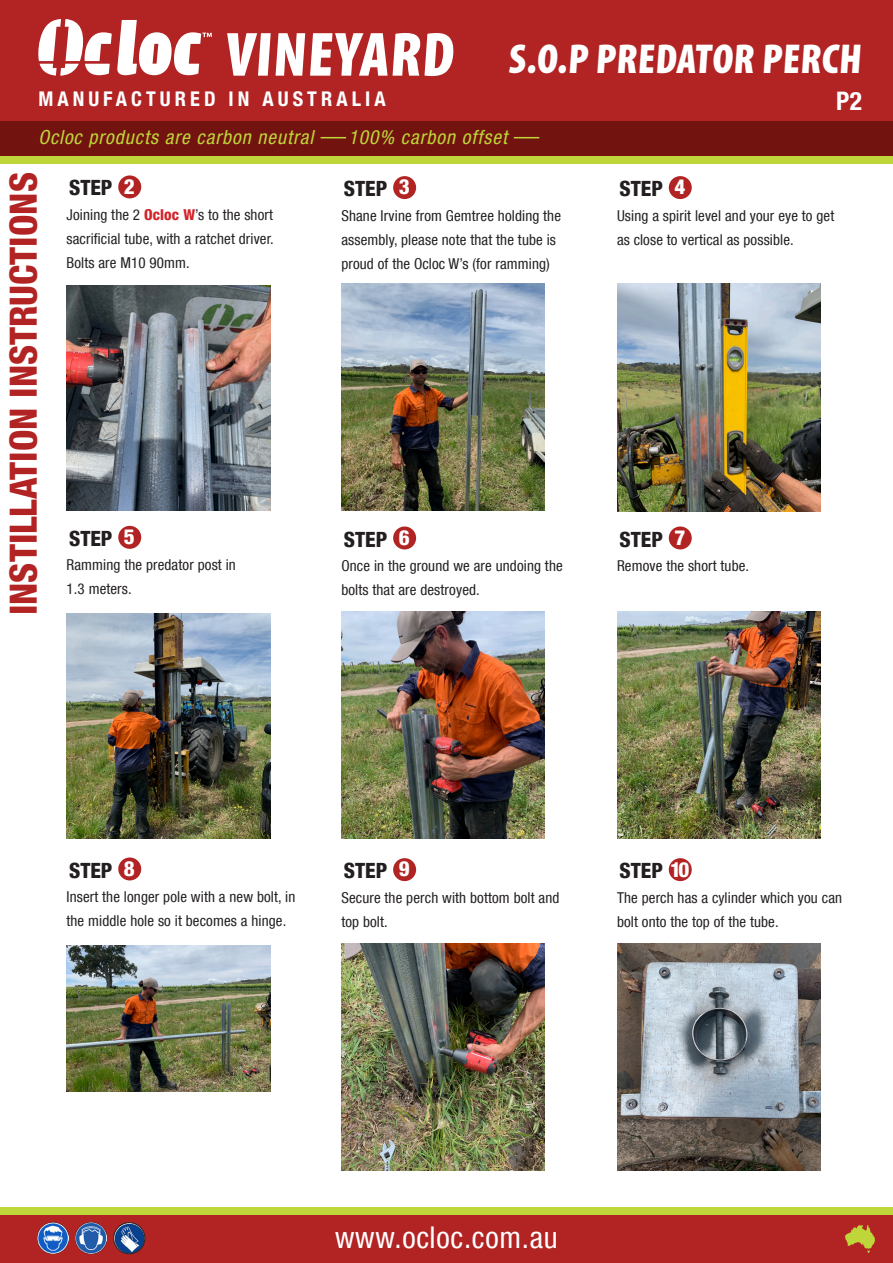
<style>
.page{position:relative;width:893px;height:1263px;background:#fff}
.page>*{position:absolute;margin:0;border:0;box-sizing:border-box;transform-origin:0 0}
.t1{font:900 condensed 63px "Myriad Pro";color:#fff}
.t2{font:900 condensed 42px "Myriad Pro";color:#fff}
.t3{font:800 condensed 37.5px "Helvetica Neue LT Com";color:#b22323}
.t4{font:condensed 30px "Helvetica Neue LT Com";letter-spacing:.025em;color:#fff}
.t5{font:700 condensed 25.5px "Helvetica Neue LT Com";color:#fff}
.t6{font:800 condensed 21px "Helvetica Neue LT Com";color:#231f20}
.t7{font:800 condensed 21px "Helvetica Neue LT Com";color:#fff}
.t8{font:700 condensed 20.25px "Helvetica Neue LT Com";letter-spacing:.2em;color:#fff}
.t9{font:italic condensed 19.5px "Helvetica Neue LT Com";letter-spacing:.05em;color:#bed639}
.t10{font:condensed 15px/24px "Helvetica Neue LT Com";letter-spacing:.01em;color:#231f20}
.s1{font-weight:800;color:#d1232a}
.s2{color:#fff}
</style>
<div class="page">
<img style="left:342px;top:284px;width:202px;height:226px">
<div style="left:0;top:1207px;width:893px;height:56px;background:#bed639"></div>
<div style="left:0;top:1215px;width:893px;height:48px;background:#b22323"></div>
<img style="left:75px;top:1222px;width:32px;height:32px">
<img style="left:37px;top:1222px;width:31px;height:32px">
<img style="left:114px;top:1223px;width:31px;height:31px;border-radius:16px">
<div style="left:114px;top:1222px;width:31px;height:32px;border:1px solid #231f20;border-radius:50%"></div>
<svg style="left:845px;top:1225px;width:30px;height:28px"></svg>
<div style="left:0;top:9px;width:893px;height:154px;background:#bed639"></div>
<div style="left:0;top:0;width:893px;height:155px;background:#731310"></div>
<div style="left:0;top:0;width:893px;height:120px;background:#b22323"></div>
<svg style="left:38px;top:19px;width:174px;height:57px"></svg>
<svg style="left:321px;top:137px;width:25px;height:1px"></svg>
<svg style="left:514px;top:137px;width:25px;height:1px"></svg>
<div style="left:118px;top:175px;width:23px;height:23px;background:#b22323;border-radius:50%"></div>
<img style="left:67px;top:285px;width:204px;height:225px">
<div style="left:393px;top:176px;width:23px;height:23px;background:#b22323;border-radius:50%"></div>
<img style="left:617px;top:284px;width:203px;height:228px">
<div style="left:669px;top:176px;width:23px;height:23px;background:#b22323;border-radius:50%"></div>
<img style="left:342px;top:612px;width:202px;height:226px">
<div style="left:118px;top:526px;width:23px;height:23px;background:#b22323;border-radius:50%"></div>
<img style="left:67px;top:613px;width:204px;height:225px">
<div style="left:393px;top:526px;width:23px;height:23px;background:#b22323;border-radius:50%"></div>
<img style="left:617px;top:612px;width:203px;height:226px">
<div style="left:669px;top:526px;width:23px;height:23px;background:#b22323;border-radius:50%"></div>
<img style="left:342px;top:943px;width:202px;height:227px">
<div style="left:118px;top:857px;width:23px;height:23px;background:#b22323;border-radius:50%"></div>
<img style="left:67px;top:945px;width:204px;height:147px">
<div style="left:393px;top:858px;width:23px;height:23px;background:#b22323;border-radius:50%"></div>
<img style="left:617px;top:943px;width:203px;height:227px">
<div style="left:669px;top:858px;width:23px;height:23px;background:#b22323;border-radius:50%"></div>
<p class="t1" style="left:224px;top:20px;width:235px">VINEYARD</p>
<p class="t8" style="left:38px;top:86px;width:349px">MANUFACTURED IN AUSTRALIA</p>
<p class="t2" style="left:508px;top:36px;width:358px">S.O.P PREDATOR PERCH</p>
<p class="t5" style="left:836px;top:86px;width:28px">P2</p>
<p class="t9" style="left:38px;top:126px;width:277px">Ocloc products are carbon neutral</p>
<p class="t9" style="left:348px;top:126px;width:160px">100% carbon offset</p>
<p class="t3" style="left:1px;top:615px;width:444px;rotate:-90deg">INSTILLATION INSTRUCTIONS</p>
<p class="t6" style="left:69px;top:175px;width:45px">STEP</p>
<p class="t7" style="left:124px;top:173px;width:12px">2</p>
<p class="t10" style="left:66px;top:203px;width:209px">Joining the 2 <span class="s1">Ocloc W</span>’s to the short sacrificial tube, with a ratchet driver.</p>
<p class="t10" style="left:66px;top:251px;width:125px">Bolts are M10 90mm.</p>
<p class="t6" style="left:69px;top:526px;width:45px">STEP</p>
<p class="t7" style="left:124px;top:524px;width:12px">5</p>
<p class="t10" style="left:66px;top:553px;width:171px">Ramming the predator post in<br>1.3 meters.</p>
<p class="t6" style="left:344px;top:176px;width:45px">STEP</p>
<p class="t7" style="left:399px;top:174px;width:12px">3</p>
<p class="t10" style="left:341px;top:203px;width:221px">Shane Irvine from Gemtree holding the assembly, please note that the tube is proud of the Ocloc W’s (for ramming)</p>
<p class="t6" style="left:344px;top:526px;width:45px">STEP</p>
<p class="t7" style="left:399px;top:524px;width:12px">6</p>
<p class="t10" style="left:341px;top:554px;width:223px">Once in the ground we are undoing the bolts that are destroyed.</p>
<p class="t6" style="left:620px;top:176px;width:45px">STEP</p>
<p class="t7" style="left:674px;top:174px;width:12px">4</p>
<p class="t10" style="left:617px;top:203px;width:219px">Using a spirit level and your eye to get as close to vertical as possible.</p>
<p class="t6" style="left:620px;top:526px;width:45px">STEP</p>
<p class="t7" style="left:674px;top:524px;width:12px">7</p>
<p class="t10" style="left:617px;top:554px;width:134px">Remove the short tube.</p>
<p class="t6" style="left:69px;top:857px;width:45px">STEP</p>
<p class="t7" style="left:124px;top:855px;width:12px">8</p>
<p class="t10" style="left:66px;top:884px;width:230px">Insert the longer pole with a new bolt, in the middle hole so it becomes a hinge.</p>
<p class="t6" style="left:344px;top:858px;width:45px">STEP</p>
<p class="t7" style="left:399px;top:856px;width:12px">9</p>
<p class="t10" style="left:341px;top:885px;width:220px">Secure the perch with bottom bolt and top bolt.</p>
<p class="t6" style="left:620px;top:858px;width:71px">STEP <span class="s2">10</span></p>
<p class="t10" style="left:617px;top:885px;width:227px">The perch has a cylinder which you can bolt onto the top of the tube.</p>
<p class="t4" style="left:335px;top:1219px;width:224px">www.ocloc.com.au</p>
</div>
